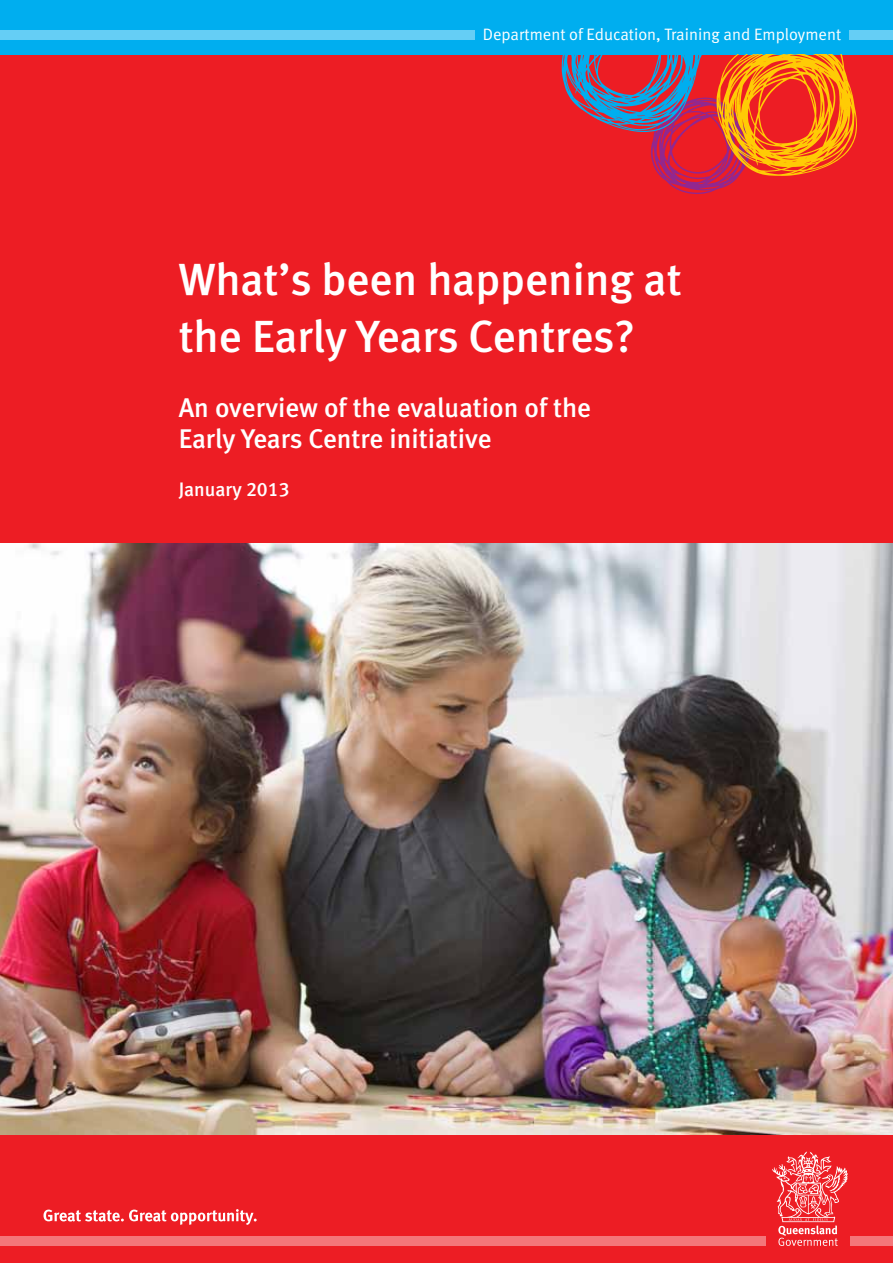
<style>
.page{position:relative;width:893px;height:1263px;background:#fff}
.page>*{position:absolute;margin:0;border:0;box-sizing:border-box;transform-origin:0 0}
.t1{font:45px/57px "Meta Medium LF";color:#fff}
.t2{font:27px/31px "Meta Medium LF";color:#fff}
.t3{font:19.5px "Meta Medium LF";color:#fff}
.t4{font:16.5px "Meta Normal LF";color:#fff}
</style>
<div class="page">
<div style="left:0;top:54px;width:893px;height:508px;background:#ed1d24"></div>
<div style="left:0;top:1134px;width:893px;height:129px;background:#ed1d24"></div>
<div style="left:0;top:0;width:893px;height:54px;background:#00aeef"></div>
<div style="left:849px;top:31px;width:44px;height:9px;background:#65cef5"></div>
<div style="left:0;top:31px;width:475px;height:9px;background:#65cef5"></div>
<svg style="left:562px;top:54px;width:295px;height:140px"></svg>
<img style="left:0;top:544px;width:893px;height:590px">
<div style="left:0;top:1237px;width:766px;height:9px;background:#f4767a"></div>
<div style="left:850px;top:1237px;width:43px;height:9px;background:#f4767a"></div>
<svg style="left:772px;top:1151px;width:76px;height:95px"></svg>
<svg style="left:43px;top:1209px;width:214px;height:16px"></svg>
<p class="t4" style="left:483px;top:25px;width:360px">Department of Education, Training and Employment</p>
<h1 class="t1" style="left:179px;top:250px;width:505px">What’s been happening at the Early Years Centres?</h1>
<p class="t2" style="left:179px;top:392px;width:414px">An overview of the evaluation of the<br>Early Years Centre initiative</p>
<p class="t3" style="left:179px;top:478px;width:113px">January 2013</p>
</div>
